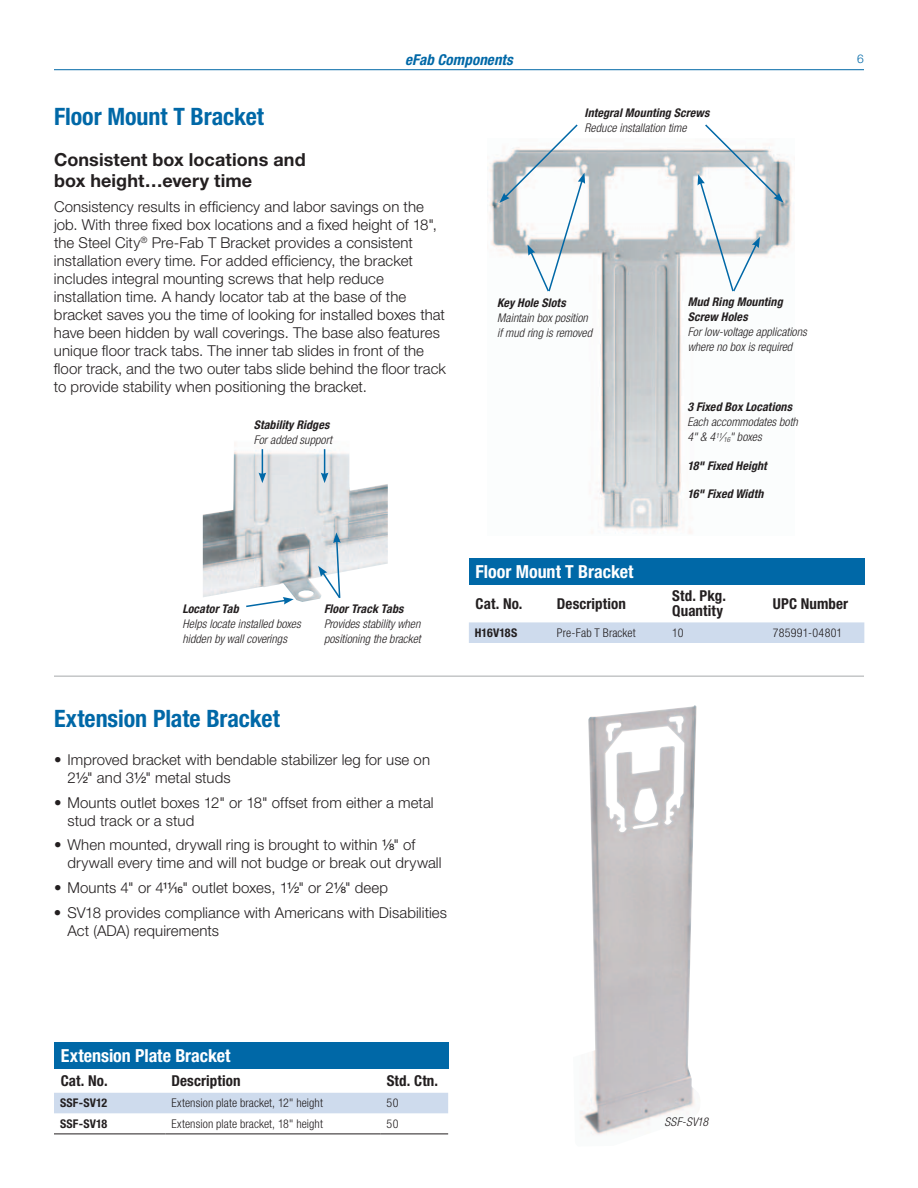
<style>
.page{position:relative;width:918px;height:1188px;background:#fff}
.page>*{position:absolute;margin:0;border:0;box-sizing:border-box;transform-origin:0 0}
.t1{font:700 condensed 24px "Helvetica Neue LT Std";letter-spacing:-.005em;color:#0068a7}
.t2{font:700 18px/21px "Helvetica Neue LT Std";letter-spacing:.005em;color:#231f20}
.t3{font:700 condensed 18px "Helvetica Neue LT Std";color:#fff}
.t4{font:300 15px/18px "Helvetica Neue LT Std";letter-spacing:.005em;color:#231f20}
.t5{font:700 condensed 15px/15px "Helvetica Neue LT Std";letter-spacing:.005em;color:#231f20}
.t6{font:italic 700 condensed 15px "Helvetica Neue LT Std";letter-spacing:.01em;color:#0068a7}
.t7{font:italic 300 condensed 12px/15px "Helvetica Neue LT Std";letter-spacing:.005em;color:#231f20}
.t8{font:italic 700 condensed 12px/15px "Helvetica Neue LT Std";letter-spacing:.01em;color:#231f20}
.t9{font:300 condensed 12px "Helvetica Neue LT Std";letter-spacing:.01em;color:#231f20}
.t10{font:700 condensed 12px "Helvetica Neue LT Std";letter-spacing:.015em;color:#231f20}
.t11{font:300 12px "Helvetica Neue LT Std";color:#0068a7}
.s1{font-family:"Helvetica LT Std Fractions";font-weight:400}
.s2{font-size:7.05px}
</style>
<div class="page">
<hr style="left:54px;top:69px;width:810px;height:1px;background:#0068a7">
<div style="left:469px;top:558px;width:395px;height:27px;background:#0068a7"></div>
<div style="left:469px;top:622px;width:395px;height:21px;background:#cedbed"></div>
<img style="left:489px;top:148px;width:303px;height:386px">
<svg style="left:499px;top:124px;width:86px;height:169px"></svg>
<svg style="left:698px;top:124px;width:86px;height:169px"></svg>
<img style="left:203px;top:441px;width:185px;height:161px">
<svg style="left:259px;top:449px;width:7px;height:34px"></svg>
<svg style="left:321px;top:449px;width:7px;height:34px"></svg>
<svg style="left:245px;top:597px;width:49px;height:11px"></svg>
<svg style="left:318px;top:532px;width:24px;height:68px"></svg>
<hr style="left:54px;top:676px;width:810px;height:1px;background:#a7a9ac">
<div style="left:54px;top:1042px;width:394px;height:27px;background:#0068a7"></div>
<div style="left:54px;top:1093px;width:394px;height:20px;background:#cedbed"></div>
<hr style="left:54px;top:1134px;width:111px;height:1px;background:#231f20">
<hr style="left:165px;top:1134px;width:216px;height:1px;background:#231f20">
<hr style="left:381px;top:1134px;width:67px;height:1px;background:#231f20">
<img style="left:580px;top:705px;width:117px;height:430px">
<p class="t6" style="left:405px;top:50px;width:109px">eFab Components</p>
<p class="t11" style="left:857px;top:51px;width:8px">6</p>
<h1 class="t1" style="left:54px;top:102px;width:212px">Floor Mount T Bracket</h1>
<p class="t2" style="left:54px;top:149px;width:253px">Consistent box locations and box height…every time</p>
<p class="t4" style="left:54px;top:197px;width:394px">Consistency results in efficiency and labor savings on the job. With three fixed box locations and a fixed height of 18", the Steel City<sup>®</sup> Pre-Fab T Bracket provides a consistent installation every time. For added efficiency, the bracket includes integral mounting screws that help reduce installation time. A handy locator tab at the base of the bracket saves you the time of looking for installed boxes that have been hidden by wall coverings. The base also features unique floor track tabs. The inner tab slides in front of the floor track, and the two outer tabs slide behind the floor track to provide stability when positioning the bracket.</p>
<p class="t8" style="left:254px;top:417px;width:77px">Stability Ridges</p>
<p class="t7" style="left:254px;top:432px;width:80px">For added support</p>
<p class="t8" style="left:183px;top:601px;width:58px">Locator Tab</p>
<p class="t7" style="left:183px;top:616px;width:120px">Helps locate installed boxes hidden by wall coverings</p>
<p class="t8" style="left:324px;top:601px;width:81px">Floor Track Tabs</p>
<p class="t7" style="left:324px;top:616px;width:98px">Provides stability when positioning the bracket</p>
<h1 class="t1" style="left:54px;top:704px;width:227px">Extension Plate Bracket</h1>
<p class="t4" style="left:68px;top:750px;width:364px;text-indent:-14px">• Improved bracket with bendable stabilizer leg for use on<br>2<span class="s1">1⁄2</span>" and 3<span class="s1">1⁄2</span>" metal studs</p>
<p class="t4" style="left:68px;top:793px;width:368px;text-indent:-14px">• Mounts outlet boxes 12" or 18" offset from either a metal stud track or a stud</p>
<p class="t4" style="left:68px;top:836px;width:376px;text-indent:-14px">• When mounted, drywall ring is brought to within <span class="s1">1⁄8</span>" of drywall every time and will not budge or break out drywall</p>
<p class="t4" style="left:54px;top:879px;width:336px">• Mounts 4" or 4<span class="s1">11⁄16</span>" outlet boxes, 1<span class="s1">1⁄2</span>" or 2<span class="s1">1⁄8</span>" deep</p>
<p class="t4" style="left:67px;top:903px;width:381px;text-indent:-14px">• SV18 provides compliance with Americans with Disabilities<br>Act (ADA) requirements</p>
<p class="t8" style="left:584px;top:105px;width:126px">Integral Mounting Screws</p>
<p class="t7" style="left:584px;top:120px;width:104px">Reduce installation time</p>
<p class="t8" style="left:497px;top:295px;width:70px">Key Hole Slots</p>
<p class="t7" style="left:497px;top:311px;width:96px">Maintain box position if mud ring is removed</p>
<p class="t8" style="left:688px;top:294px;width:96px">Mud Ring Mounting<br>Screw Holes</p>
<p class="t7" style="left:688px;top:324px;width:121px">For low-voltage applications where no box is required</p>
<p class="t8" style="left:687px;top:400px;width:106px">3 Fixed Box Locations</p>
<p class="t7" style="left:687px;top:415px;width:112px">Each accommodates both<br>4" &amp; 4<sup>11</sup>⁄<span class="s2">16</span>" boxes</p>
<p class="t8" style="left:687px;top:458px;width:81px">18" Fixed Height</p>
<p class="t8" style="left:687px;top:487px;width:78px">16" Fixed Width</p>
<p class="t3" style="left:476px;top:561px;width:159px">Floor Mount T Bracket</p>
<p class="t5" style="left:476px;top:596px;width:48px">Cat. No.</p>
<p class="t5" style="left:557px;top:596px;width:71px">Description</p>
<p class="t5" style="left:672px;top:588px;width:55px">Std. Pkg.<br>Quantity</p>
<p class="t5" style="left:773px;top:596px;width:77px">UPC Number</p>
<p class="t10" style="left:475px;top:625px;width:44px">H16V18S</p>
<p class="t9" style="left:557px;top:626px;width:80px">Pre-Fab T Bracket</p>
<p class="t9" style="left:672px;top:626px;width:13px">10</p>
<p class="t9" style="left:773px;top:626px;width:71px">785991-04801</p>
<p class="t3" style="left:61px;top:1045px;width:171px">Extension Plate Bracket</p>
<p class="t5" style="left:61px;top:1073px;width:48px">Cat. No.</p>
<p class="t5" style="left:171px;top:1073px;width:71px">Description</p>
<p class="t5" style="left:387px;top:1073px;width:53px">Std. Ctn.</p>
<p class="t10" style="left:60px;top:1096px;width:49px">SSF-SV12</p>
<p class="t9" style="left:171px;top:1096px;width:153px">Extension plate bracket, 12" height</p>
<p class="t9" style="left:387px;top:1096px;width:13px">50</p>
<p class="t10" style="left:60px;top:1116px;width:49px">SSF-SV18</p>
<p class="t9" style="left:171px;top:1117px;width:153px">Extension plate bracket, 18" height</p>
<p class="t9" style="left:387px;top:1117px;width:13px">50</p>
<p class="t7" style="left:665px;top:1115px;width:45px">SSF-SV18</p>
</div>
